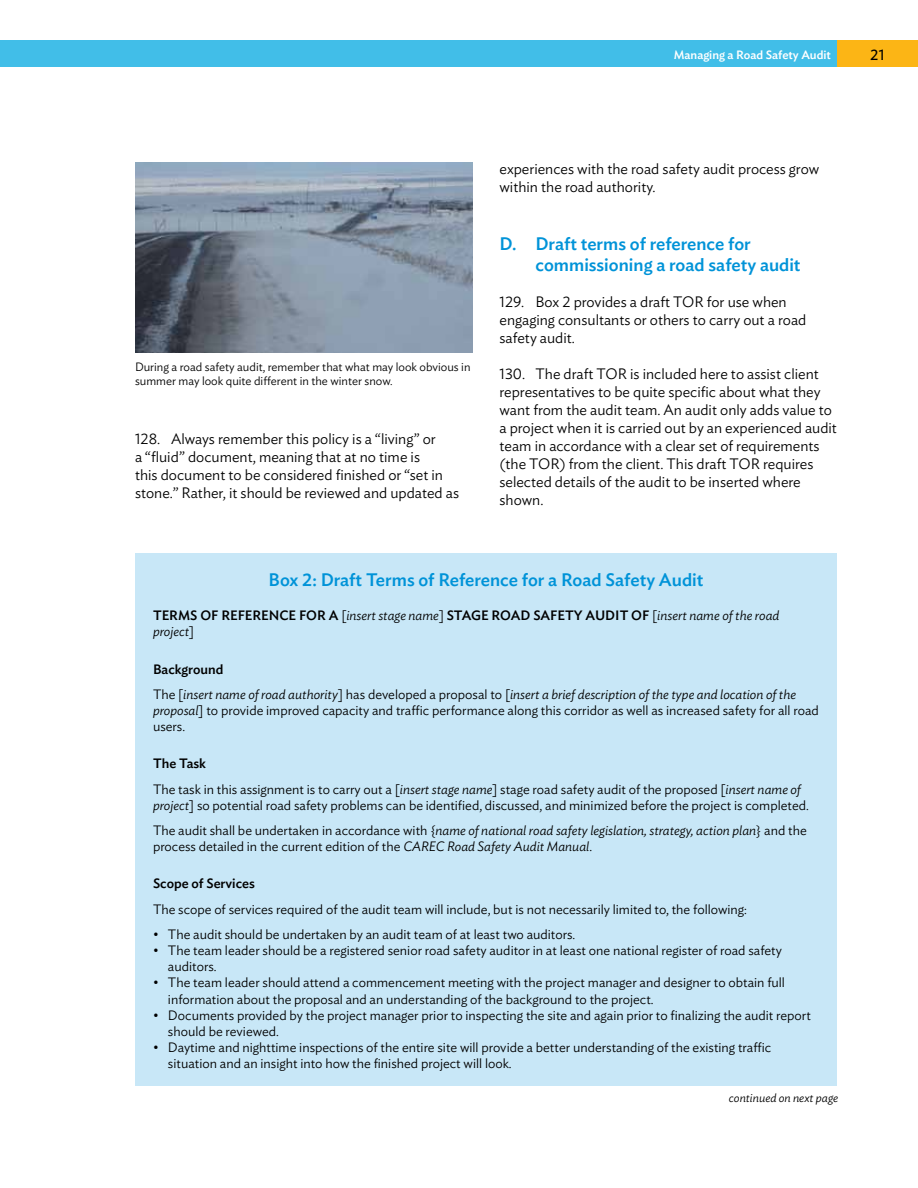
<style>
.page{position:relative;width:918px;height:1188px;background:#fff}
.page>*{position:absolute;margin:0;border:0;box-sizing:border-box;transform-origin:0 0}
.t1{font:500 18px/21.6px "Ideal Sans";color:#0093d8}
.t2{font:300 15px/18px "Ideal Sans";color:#000}
.t3{font:15px "Ideal Sans";color:#000}
.t4{font:300 13.5px/16.2px "Ideal Sans";color:#000}
.t5{font:italic 300 13.5px/25.2px "Ideal Sans";color:#000}
.t6{font:500 13.5px/16.2px "Ideal Sans";color:#000}
.t7{font:300 12px/14.4px "Ideal Sans";color:#000}
.t8{font:500 12px "Ideal Sans";color:#fff}
.t9{font:italic 300 12px "Ideal Sans";color:#000}
.s1{font-weight:300}
.s2{font-weight:300;font-style:italic}
.s3{font-weight:500;font-style:normal}
.s4{font-style:normal}
.s5{font-style:italic}
.s6{font-weight:500}
</style>
<div class="page">
<div style="left:836px;top:40px;width:82px;height:28px;background:#fcb515"></div>
<div style="left:0;top:40px;width:837px;height:28px;background:#41bee8"></div>
<img style="left:135px;top:162px;width:338px;height:190px">
<div style="left:135px;top:554px;width:702px;height:532px;background:#c8e7f7"></div>
<p class="t8" style="left:648px;top:45px;width:185px">IV. Managing a Road Safety Audit</p>
<p class="t3" style="left:870px;top:43px;width:16px">21</p>
<p class="t7" style="left:135px;top:358px;width:337px">During a road safety audit, remember that what may look obvious in summer may look quite different in the winter snow.</p>
<p class="t2" style="left:135px;top:428px;width:326px">128. Always remember this policy is a “living” or<br>a “fluid” document, meaning that at no time is<br>this document to be considered finished or “set in stone.” Rather, it should be reviewed and updated as</p>
<p class="t2" style="left:500px;top:158px;width:321px">experiences with the road safety audit process grow within the road authority.</p>
<h1 class="t1" style="left:536px;top:231px;width:267px;text-indent:-36px">D. Draft terms of reference for commissioning a road safety audit</h1>
<p class="t2" style="left:500px;top:292px;width:308px">129. Box 2 provides a draft TOR for use when engaging consultants or others to carry out a road safety audit.</p>
<p class="t2" style="left:500px;top:364px;width:339px">130. The draft TOR is included here to assist client representatives to be quite specific about what they want from the audit team. An audit only adds value to a project when it is carried out by an experienced audit team in accordance with a clear set of requirements (the TOR) from the client. This draft TOR requires selected details of the audit to be inserted where shown.</p>
<h1 class="t1" style="left:269px;top:567px;width:436px">Box 2: Draft Terms of Reference for a Road Safety Audit</h1>
<p class="t6" style="left:153px;top:606px;width:628px">TERMS OF REFERENCE FOR A <span class="s1">[</span><span class="s2">insert stage name</span><span class="s1">]</span> STAGE ROAD SAFETY AUDIT OF <span class="s1">[</span><span class="s2">insert name of the road project</span><span class="s1">]</span></p>
<p class="t5" style="left:153px;top:655px;width:645px"><span class="s3">Background<br></span><span class="s4">The [</span>insert name of road authority<span class="s4">] has developed a proposal to [</span>insert a brief description of the type and location of the</p>
<p class="t4" style="left:153px;top:701px;width:667px"><span class="s5">proposal</span>] to provide improved capacity and traffic performance along this corridor as well as increased safety for all road users.</p>
<p class="t4" style="left:153px;top:750px;width:649px;line-height:25.2px"><span class="s6">The Task<br></span>The task in this assignment is to carry out a [<span class="s5">insert stage name</span>] stage road safety audit of the proposed [<span class="s5">insert name of</span></p>
<p class="t4" style="left:153px;top:791px;width:657px;line-height:25.2px"><span class="s5">project</span>] so potential road safety problems can be identified, discussed, and minimized before the project is completed.<br>The audit shall be undertaken in accordance with {<span class="s5">name of national road safety legislation, strategy, action plan</span>} and the</p>
<p class="t4" style="left:153px;top:837px;width:441px">process detailed in the current edition of the <span class="s5">CAREC Road Safety Audit Manual</span>.</p>
<p class="t6" style="left:153px;top:874px;width:103px">Scope of Services</p>
<p class="t4" style="left:153px;top:900px;width:595px">The scope of services required of the audit team will include, but is not necessarily limited to, the following:</p>
<p class="t4" style="left:153px;top:925px;width:424px">• The audit should be undertaken by an audit team of at least two auditors.</p>
<p class="t4" style="left:168px;top:941px;width:616px;text-indent:-15px">• The team leader should be a registered senior road safety auditor in at least one national register of road safety auditors.</p>
<p class="t4" style="left:168px;top:973px;width:619px;text-indent:-15px">• The team leader should attend a commencement meeting with the project manager and designer to obtain full information about the proposal and an understanding of the background to the project.</p>
<p class="t4" style="left:168px;top:1006px;width:644px;text-indent:-15px">• Documents provided by the project manager prior to inspecting the site and again prior to finalizing the audit report should be reviewed.</p>
<p class="t4" style="left:168px;top:1038px;width:605px;text-indent:-15px">• Daytime and nighttime inspections of the entire site will provide a better understanding of the existing traffic situation and an insight into how the finished project will look.</p>
<p class="t9" style="left:729px;top:1088px;width:111px">continued on next page</p>
</div>
